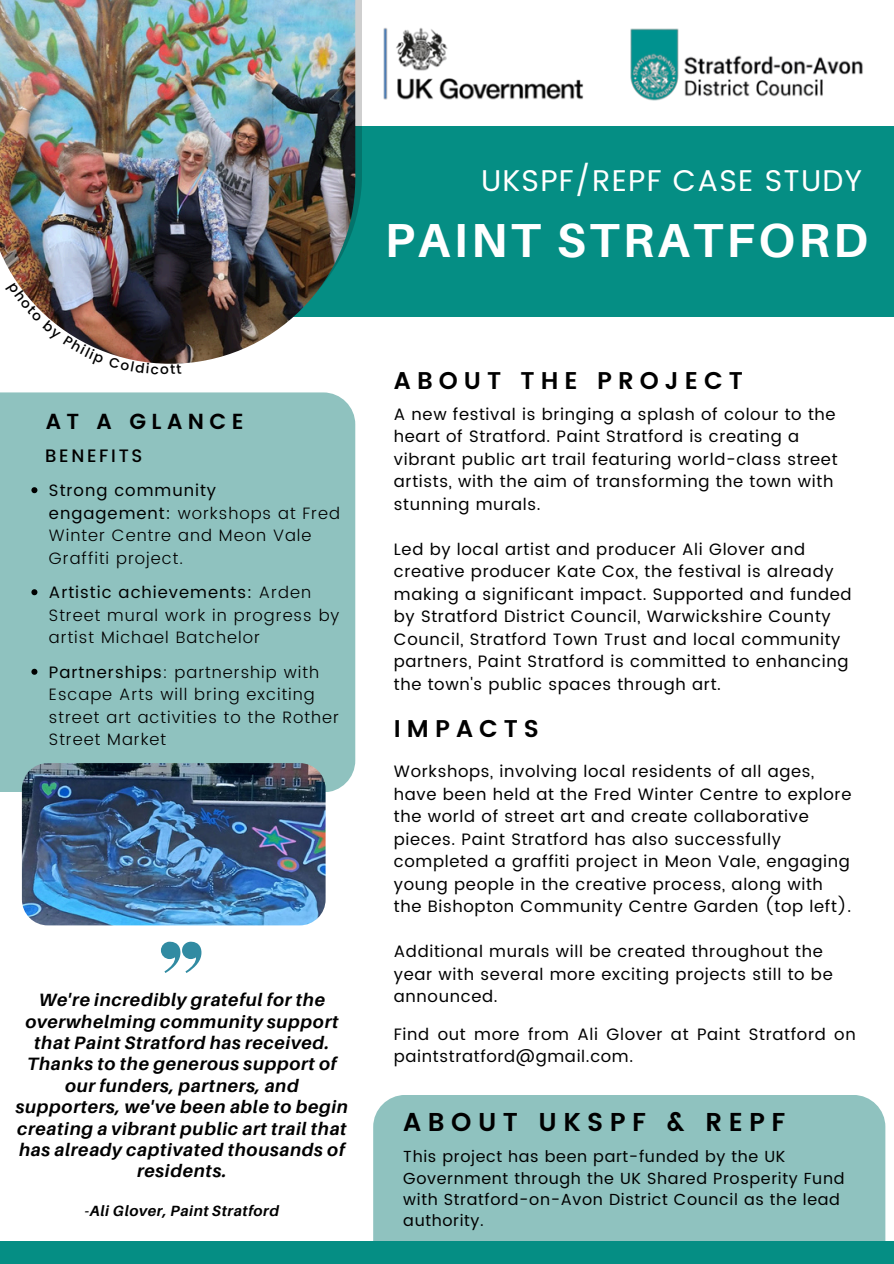
<style>
.page{position:relative;width:894px;height:1264px;background:#fff}
.page>*{position:absolute;margin:0;border:0;box-sizing:border-box;transform-origin:0 0}
.t1{font:700 47.7px "Aileron";letter-spacing:.075em;color:#fff}
.t2{font:30px "Poppins";letter-spacing:.04em;color:#fff}
.t3{font:600 25.8px "Poppins";letter-spacing:.25em;color:#000}
.t4{font:600 24.15px "Poppins";letter-spacing:.25em;color:#000}
.t5{font:600 21.75px "Poppins";letter-spacing:.25em;color:#000}
.t6{font:500 18px "Poppins";letter-spacing:.15em;color:#000}
.t7{font:italic 700 17.85px/21.3px "Aileron";letter-spacing:.04em;color:#000;text-align:center}
.t8{font:16.5px/22.5px "Poppins";letter-spacing:.04em;color:#000}
.t9{font:300 16.5px/22.5px "Poppins";letter-spacing:.06em;color:#000}
.t10{font:16.05px/21.3px "Poppins";letter-spacing:.04em;color:#000}
.t11{font:italic 700 14.85px "Aileron";letter-spacing:.04em;color:#000}
.t12{font:500 13.65px "Poppins";color:#000}
.s1{font-weight:400}
</style>
<div class="page">
<div style="left:161px;top:126px;width:732px;height:190px;background:#058e84"></div>
<img style="left:0;top:0;width:355px;height:364px">
<div style="left:0;top:392px;width:355px;height:400px;background:#8fc2bf"></div>
<div style="left:373px;top:1094px;width:512px;height:169px;background:#8fc2bf"></div>
<div style="left:0;top:1241px;width:893px;height:22px;background:#058e84"></div>
<img style="left:383px;top:27px;width:480px;height:74px">
<img style="left:22px;top:763px;width:303px;height:162px;border-radius:26px">
<svg style="left:161px;top:941px;width:40px;height:32px"></svg>
<svg style="left:31px;top:487px;width:6px;height:6px"></svg>
<svg style="left:31px;top:589px;width:6px;height:6px"></svg>
<svg style="left:31px;top:668px;width:6px;height:6px"></svg>
<svg style="left:5px;top:282px;width:153px;height:82px"></svg>
<h5 class="t2" style="left:481px;top:163px;width:382px">UKSPF/REPF CASE STUDY</h5>
<p class="t1" style="left:384px;top:211px;width:485px">PAINT STRATFORD</p>
<p class="t12" style="left:160px;top:362px;width:10px">o</p>
<h3 class="t5" style="left:46px;top:408px;width:199px">AT A GLANCE</h3>
<h4 class="t6" style="left:45px;top:445px;width:99px">BENEFITS</h4>
<p class="t9" style="left:49px;top:479px;width:292px"><span class="s1">Strong community engagement:</span> workshops at Fred<br>Winter Centre and Meon Vale<br>Graffiti project.</p>
<p class="t9" style="left:49px;top:581px;width:292px"><span class="s1">Artistic achievements:</span> Arden<br>Street mural work in progress by artist Michael Batchelor</p>
<h3 class="t9" style="left:49px;top:661px;width:291px"><span class="s1">Partnerships</span>: partnership with<br>Escape Arts will bring exciting street art activities to the Rother<br>Street Market</h3>
<p class="t7" style="left:16px;top:989px;width:333px">We're incredibly grateful for the overwhelming community support that Paint Stratford has received.<br>Thanks to the generous support of our funders, partners, and supporters, we've been able to begin creating a vibrant public art trail that has already captivated thousands of residents.</p>
<p class="t11" style="left:85px;top:1201px;width:196px">-Ali Glover, Paint Stratford</p>
<p class="t4" style="left:394px;top:366px;width:350px">ABOUT THE PROJECT</p>
<p class="t8" style="left:394px;top:403px;width:445px">A new festival is bringing a splash of colour to the heart of Stratford. Paint Stratford is creating a vibrant public art trail featuring world-class street artists, with the aim of transforming the town with stunning murals.</p>
<p class="t8" style="left:394px;top:538px;width:459px">Led by local artist and producer Ali Glover and creative producer Kate Cox, the festival is already making a significant impact. Supported and funded by Stratford District Council, Warwickshire County Council, Stratford Town Trust and local community partners, Paint Stratford is committed to enhancing the town's public spaces through art.</p>
<p class="t4" style="left:394px;top:714px;width:147px">IMPACTS</p>
<p class="t8" style="left:394px;top:760px;width:459px">Workshops, involving local residents of all ages, have been held at the Fred Winter Centre to explore the world of street art and create collaborative pieces. Paint Stratford has also successfully completed a graffiti project in Meon Vale, engaging young people in the creative process, along with the Bishopton Community Centre Garden (top left).</p>
<p class="t8" style="left:394px;top:940px;width:440px">Additional murals will be created throughout the year with several more exciting projects still to be announced.</p>
<p class="t8" style="left:394px;top:1022px;width:463px">Find out more from Ali Glover at Paint Stratford on paintstratford@gmail.com.</p>
<p class="t3" style="left:403px;top:1107px;width:384px">ABOUT UKSPF &amp; REPF</p>
<p class="t10" style="left:403px;top:1146px;width:442px">This project has been part-funded by the UK Government through the UK Shared Prosperity Fund with Stratford-on-Avon District Council as the lead authority.</p>
</div>
